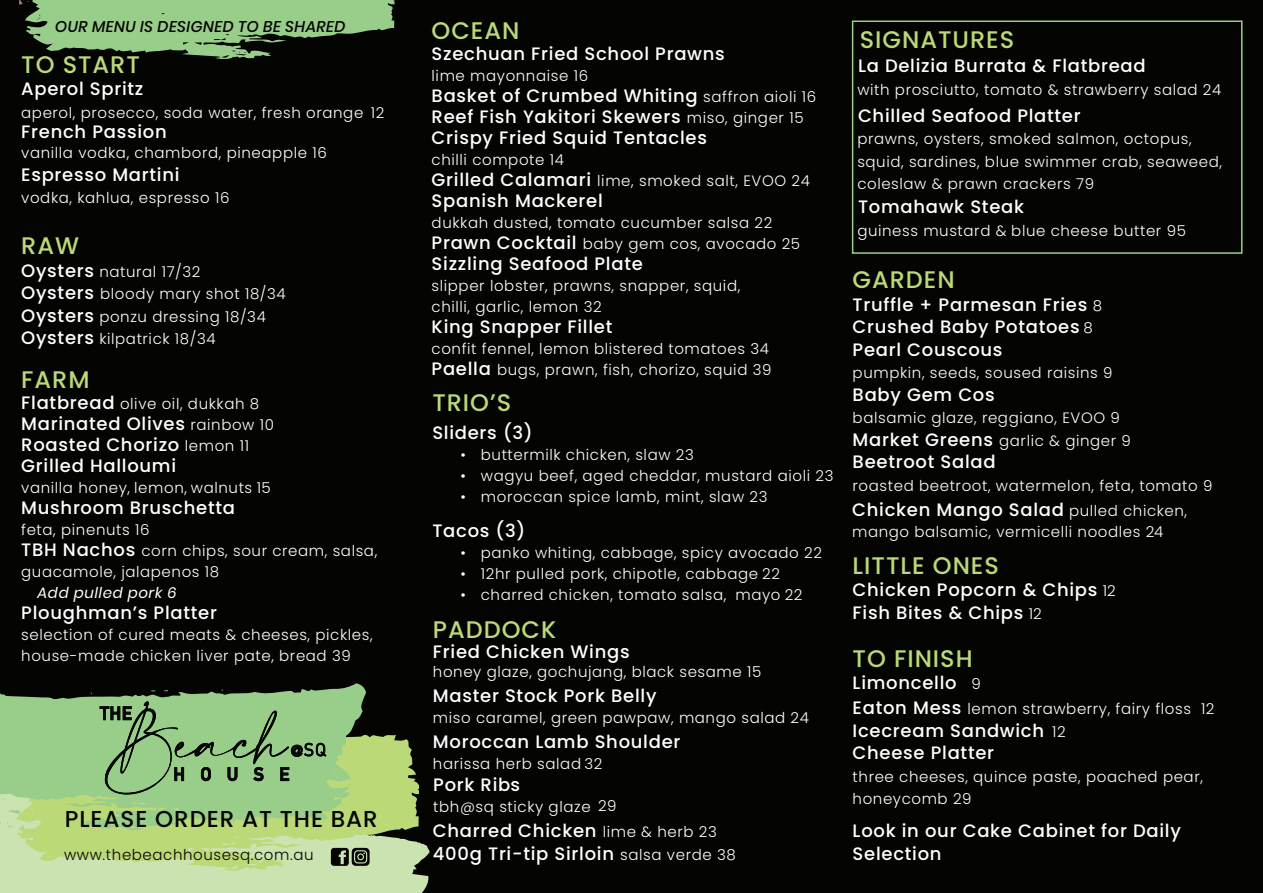
<style>
.page{position:relative;width:1263px;height:893px;background:#040503}
.page>*{position:absolute;margin:0;border:0;box-sizing:border-box;transform-origin:0 0}
.t1{font:500 24px "Poppins";letter-spacing:.04em;color:#bcd978}
.t2{font:500 22.95px "Poppins";letter-spacing:.04em;color:#040503}
.t3{font:500 18px/22.5px "Poppins";letter-spacing:.04em;color:#fff}
.t4{font:italic 500 15.45px "Poppins";letter-spacing:.02em;color:#040503}
.t5{font:300 15px/22.5px "Poppins";letter-spacing:.04em;color:#fff}
.t6{font:300 15px "Poppins";letter-spacing:.04em;color:#040503}
.t7{font:italic 15px "Poppins";letter-spacing:.04em;color:#fff}
.s1{font-weight:500;font-size:18px}
.s2{font-weight:300;font-size:15px}
</style>
<div class="page">
<svg style="left:19px;top:0;width:376px;height:59px"></svg>
<svg style="left:366px;top:735px;width:53px;height:75px;background:#a3bc68"></svg>
<svg style="left:0;top:683px;width:366px;height:127px;fill:#99ce8a"></svg>
<svg style="left:100px;top:701px;width:226px;height:94px;background:#87b679"></svg>
<svg style="left:0;top:810px;width:430px;height:83px;background:#b9d390"></svg>
<div style="left:852px;top:21px;width:390px;height:233px;border:2px solid #99ce8a"></div>
<p class="t4" style="left:55px;top:18px;width:292px">OUR MENU IS DESIGNED TO BE SHARED</p>
<h1 class="t1" style="left:21px;top:51px;width:120px">TO START</h1>
<p class="t3" style="left:21px;top:78px;width:124px">Aperol Spritz</p>
<p class="t5" style="left:21px;top:102px;width:365px">aperol, prosecco, soda water, fresh orange 12</p>
<p class="t3" style="left:21px;top:121px;width:147px">French Passion</p>
<p class="t5" style="left:21px;top:142px;width:307px">vanilla vodka, chambord, pineapple 16</p>
<p class="t3" style="left:21px;top:163px;width:160px">Espresso Martini</p>
<p class="t5" style="left:21px;top:187px;width:210px">vodka, kahlua, espresso 16</p>
<h1 class="t1" style="left:21px;top:232px;width:59px">RAW</h1>
<p class="t5" style="left:21px;top:261px;width:266px"><span class="s1">Oysters</span> natural 17/32<br><span class="s1">Oysters</span> bloody mary shot 18/34<br><span class="s1">Oysters</span> ponzu dressing 18/34<br><span class="s1">Oysters</span> kilpatrick 18/34</p>
<h1 class="t1" style="left:21px;top:366px;width:70px">FARM</h1>
<p class="t5" style="left:21px;top:393px;width:239px"><span class="s1">Flatbread</span> olive oil, dukkah 8</p>
<p class="t3" style="left:21px;top:414px;width:254px;line-height:21px">Marinated Olives <span class="s2">rainbow 10<br></span>Roasted Chorizo <span class="s2">lemon 11<br></span>Grilled Halloumi</p>
<p class="t5" style="left:21px;top:477px;width:251px">vanilla honey, lemon, walnuts 15</p>
<p class="t3" style="left:21px;top:497px;width:215px">Mushroom Bruschetta</p>
<p class="t5" style="left:21px;top:520px;width:357px;line-height:21px">feta, pinenuts 16<br><span class="s1">TBH Nachos</span> corn chips, sour cream, salsa, guacamole, jalapenos 18</p>
<p class="t7" style="left:37px;top:584px;width:140px">Add pulled pork 6</p>
<p class="t3" style="left:21px;top:602px;width:197px">Ploughman’s Platter</p>
<p class="t5" style="left:21px;top:625px;width:353px;line-height:21px">selection of cured meats &amp; cheeses, pickles, house-made chicken liver pate, bread 39</p>
<h2 class="t2" style="left:65px;top:805px;width:315px">PLEASE ORDER AT THE BAR</h2>
<p class="t6" style="left:64px;top:846px;width:251px">www.thebeachhousesq.com.au</p>
<h1 class="t1" style="left:432px;top:17px;width:89px">OCEAN</h1>
<p class="t3" style="left:432px;top:43px;width:295px">Szechuan Fried School Prawns</p>
<p class="t5" style="left:432px;top:65px;width:158px">lime mayonnaise 16</p>
<p class="t3" style="left:432px;top:85px;width:386px;line-height:21px">Basket of Crumbed Whiting <span class="s2">saffron aioli 16<br></span>Reef Fish Yakitori Skewers <span class="s2">miso, ginger 15<br></span>Crispy Fried Squid Tentacles</p>
<p class="t5" style="left:432px;top:149px;width:380px;line-height:21px">chilli compote 14<br><span class="s1">Grilled Calamari</span> lime, smoked salt, EVOO 24</p>
<p class="t3" style="left:432px;top:190px;width:173px">Spanish Mackerel</p>
<p class="t5" style="left:432px;top:212px;width:370px;line-height:21px">dukkah dusted, tomato cucumber salsa 22<br><span class="s1">Prawn Cocktail</span> baby gem cos, avocado 25</p>
<p class="t3" style="left:432px;top:253px;width:213px">Sizzling Seafood Plate</p>
<p class="t5" style="left:432px;top:275px;width:310px;line-height:21px">slipper lobster, prawns, snapper, squid, chilli, garlic, lemon 32</p>
<p class="t3" style="left:432px;top:316px;width:182px">King Snapper Fillet</p>
<p class="t5" style="left:432px;top:338px;width:341px;line-height:21px">confit fennel, lemon blistered tomatoes 34<br><span class="s1">Paella</span> bugs, prawn, fish, chorizo, squid 39</p>
<h1 class="t1" style="left:432px;top:388px;width:80px">TRIO’S</h1>
<p class="t3" style="left:432px;top:422px;width:102px">Sliders (3)</p>
<p class="t5" style="left:461px;top:444px;width:235px">• buttermilk chicken, slaw 23</p>
<p class="t5" style="left:461px;top:465px;width:374px">• wagyu beef, aged cheddar, mustard aioli 23</p>
<p class="t5" style="left:461px;top:485px;width:308px">• moroccan spice lamb, mint, slaw 23</p>
<p class="t3" style="left:432px;top:519px;width:95px">Tacos (3)</p>
<p class="t5" style="left:461px;top:541px;width:363px">• panko whiting, cabbage, spicy avocado 22</p>
<p class="t5" style="left:461px;top:562px;width:321px">• 12hr pulled pork, chipotle, cabbage 22</p>
<p class="t5" style="left:461px;top:583px;width:343px">• charred chicken, tomato salsa, mayo 22</p>
<h1 class="t1" style="left:433px;top:616px;width:125px">PADDOCK</h1>
<p class="t3" style="left:433px;top:641px;width:198px">Fried Chicken Wings</p>
<p class="t5" style="left:433px;top:661px;width:330px">honey glaze, gochujang, black sesame 15</p>
<p class="t3" style="left:433px;top:685px;width:225px">Master Stock Pork Belly</p>
<p class="t5" style="left:433px;top:707px;width:377px">miso caramel, green pawpaw, mango salad 24</p>
<p class="t3" style="left:433px;top:730px;width:249px">Moroccan Lamb Shoulder</p>
<p class="t5" style="left:433px;top:752px;width:171px">harissa herb salad 32</p>
<p class="t3" style="left:433px;top:773px;width:88px">Pork Ribs</p>
<p class="t5" style="left:433px;top:796px;width:185px">tbh@sq sticky glaze 29</p>
<p class="t3" style="left:433px;top:819px;width:285px">Charred Chicken <span class="s2">lime &amp; herb 23</span></p>
<p class="t3" style="left:433px;top:843px;width:304px">400g Tri-tip Sirloin <span class="s2">salsa verde 38</span></p>
<h1 class="t1" style="left:860px;top:26px;width:156px">SIGNATURES</h1>
<p class="t3" style="left:858px;top:55px;width:289px">La Delizia Burrata &amp; Flatbread</p>
<p class="t5" style="left:857px;top:78px;width:365px">with prosciutto, tomato &amp; strawberry salad 24</p>
<p class="t3" style="left:858px;top:104px;width:224px">Chilled Seafood Platter</p>
<p class="t5" style="left:857px;top:128px;width:366px">prawns, oysters, smoked salmon, octopus, squid, sardines, blue swimmer crab, seaweed, coleslaw &amp; prawn crackers 79</p>
<p class="t3" style="left:858px;top:196px;width:168px">Tomahawk Steak</p>
<p class="t5" style="left:857px;top:219px;width:330px">guiness mustard &amp; blue cheese butter 95</p>
<h1 class="t1" style="left:853px;top:266px;width:104px">GARDEN</h1>
<p class="t3" style="left:853px;top:293px;width:251px">Truffle + Parmesan Fries <span class="s2">8<br></span>Crushed Baby Potatoes <span class="s2">8<br></span>Pearl Couscous</p>
<p class="t5" style="left:853px;top:362px;width:261px">pumpkin, seeds, soused raisins 9</p>
<p class="t3" style="left:853px;top:383px;width:144px">Baby Gem Cos</p>
<p class="t5" style="left:853px;top:407px;width:280px">balsamic glaze, reggiano, EVOO 9<br><span class="s1">Market Greens</span> garlic &amp; ginger 9</p>
<p class="t3" style="left:853px;top:451px;width:145px">Beetroot Salad</p>
<p class="t5" style="left:853px;top:474px;width:361px">roasted beetroot, watermelon, feta, tomato 9</p>
<p class="t3" style="left:852px;top:498px;width:213px">Chicken Mango Salad</p>
<p class="t5" style="left:852px;top:520px;width:313px">mango balsamic, vermicelli noodles 24</p>
<p class="t5" style="left:1069px;top:499px;width:120px">pulled chicken,</p>
<h1 class="t1" style="left:853px;top:552px;width:148px">LITTLE ONES</h1>
<p class="t3" style="left:853px;top:579px;width:265px">Chicken Popcorn &amp; Chips <span class="s2">12<br></span>Fish Bites &amp; Chips <span class="s2">12</span></p>
<h1 class="t1" style="left:853px;top:645px;width:122px">TO FINISH</h1>
<p class="t3" style="left:853px;top:672px;width:130px">Limoncello <span class="s2">9</span></p>
<p class="t5" style="left:853px;top:698px;width:363px"><span class="s1">Eaton Mess</span> lemon strawberry, fairy floss 12</p>
<p class="t3" style="left:853px;top:719px;width:215px">Icecream Sandwich <span class="s2">12<br></span>Cheese Platter</p>
<p class="t5" style="left:853px;top:765px;width:352px">three cheeses, quince paste, poached pear, honeycomb 29</p>
<p class="t3" style="left:853px;top:820px;width:330px">Look in our Cake Cabinet for Daily<br>Selection</p>
</div>
